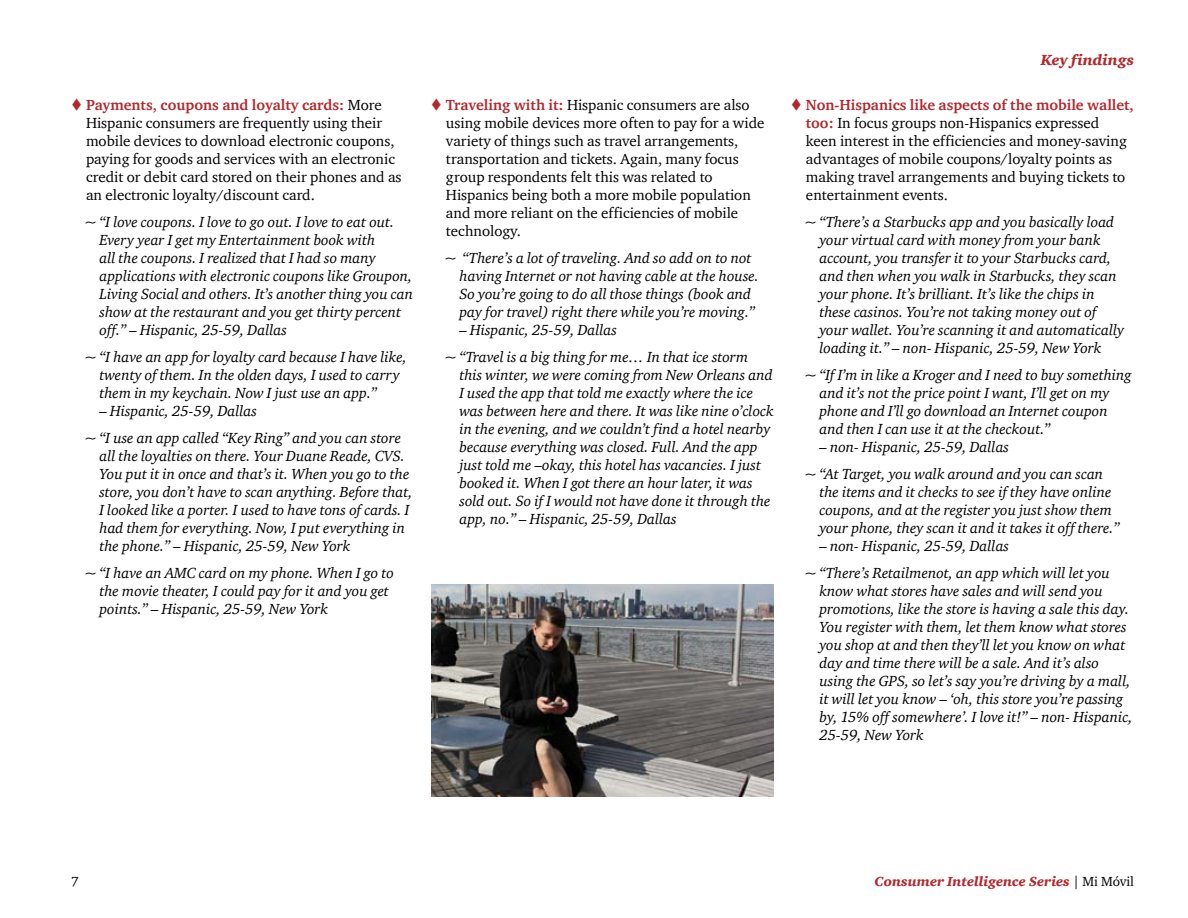
<style>
.page{position:relative;width:1188px;height:918px;background:#fff}
.page>*{position:absolute;margin:0;border:0;box-sizing:border-box;transform-origin:0 0}
.t1{font:italic 15px/18px "ITC Charter Com";color:#000}
.t2{font:15px/18px "ITC Charter Com";color:#000}
.t3{font:italic 900 15px "ITC Charter Com";color:#b3282d}
.t4{font:italic 900 13.5px "ITC Charter Com";color:#b3282d}
.t5{font:13.5px "ITC Charter Com";color:#000}
.s1{font-weight:700;color:#b3282d}
.s2{font-weight:400;font-style:normal;color:#000}
</style>
<div class="page">
<img style="left:431px;top:584px;width:343px;height:212px">
<p class="t2" style="left:86px;top:96px;width:317px"><span class="s1">Payments, coupons and loyalty cards:</span> More Hispanic consumers are frequently using their mobile devices to download electronic coupons, paying for goods and services with an electronic credit or debit card stored on their phones and as an electronic loyalty/discount card.</p>
<p class="t1" style="left:100px;top:213px;width:315px;text-indent:-15px">~ “I love coupons. I love to go out. I love to eat out.<br>Every year I get my Entertainment book with<br>all the coupons. I realized that I had so many applications with electronic coupons like Groupon, Living Social and others. It’s another thing you can show at the restaurant and you get thirty percent off.” – Hispanic, 25-59, Dallas</p>
<p class="t1" style="left:100px;top:348px;width:309px;text-indent:-15px">~ “I have an app for loyalty card because I have like, twenty of them. In the olden days, I used to carry them in my keychain. Now I just use an app.”</p>
<p class="t1" style="left:85px;top:397px;width:318px;line-height:27px;text-indent:15px">– Hispanic, 25-59, Dallas<br>~ “I use an app called “Key Ring” and you can store</p>
<p class="t1" style="left:100px;top:447px;width:315px">all the loyalties on there. Your Duane Reade, CVS.<br>You put it in once and that’s it. When you go to the store, you don’t have to scan anything. Before that, I looked like a porter. I used to have tons of cards. I had them for everything. Now, I put everything in the phone.” – Hispanic, 25-59, New York</p>
<p class="t1" style="left:100px;top:564px;width:296px;text-indent:-15px">~ “I have an AMC card on my phone. When I go to the movie theater, I could pay for it and you get points.” – Hispanic, 25-59, New York</p>
<p class="t2" style="left:446px;top:96px;width:320px"><span class="s1">Traveling with it:</span> Hispanic consumers are also using mobile devices more often to pay for a wide variety of things such as travel arrangements, transportation and tickets. Again, many focus group respondents felt this was related to Hispanics being both a more mobile population and more reliant on the efficiencies of mobile technology.</p>
<p class="t1" style="left:459px;top:249px;width:301px;text-indent:-15px">~ “There’s a lot of traveling. And so add on to not having Internet or not having cable at the house.<br>So you’re going to do all those things (book and pay for travel) right there while you’re moving.”</p>
<p class="t1" style="left:444px;top:316px;width:306px;line-height:27px;text-indent:15px">– Hispanic, 25-59, Dallas<br>~ “Travel is a big thing for me… In that ice storm</p>
<p class="t1" style="left:459px;top:366px;width:316px">this winter, we were coming from New Orleans and I used the app that told me exactly where the ice was between here and there. It was like nine o’clock in the evening, and we couldn’t find a hotel nearby because everything was closed. Full. And the app just told me –okay, this hotel has vacancies. I just booked it. When I got there an hour later, it was sold out. So if I would not have done it through the app, no.” – Hispanic, 25-59, Dallas</p>
<p class="t3" style="left:1041px;top:51px;width:95px">Key findings</p>
<p class="t2" style="left:806px;top:96px;width:329px"><span class="s1">Non-Hispanics like aspects of the mobile wallet, too:</span> In focus groups non-Hispanics expressed<br>keen interest in the efficiencies and money-saving advantages of mobile coupons/loyalty points as making travel arrangements and buying tickets to entertainment events.</p>
<p class="t1" style="left:819px;top:213px;width:306px;text-indent:-15px">~ “There’s a Starbucks app and you basically load your virtual card with money from your bank account, you transfer it to your Starbucks card, and then when you walk in Starbucks, they scan your phone. It’s brilliant. It’s like the chips in these casinos. You’re not taking money out of your wallet. You’re scanning it and automatically loading it.” – non- Hispanic, 25-59, New York</p>
<p class="t1" style="left:819px;top:366px;width:314px;text-indent:-15px">~ “If I’m in like a Kroger and I need to buy something and it’s not the price point I want, I’ll get on my phone and I’ll go download an Internet coupon and then I can use it at the checkout.”</p>
<p class="t1" style="left:804px;top:433px;width:300px;line-height:27px;text-indent:15px">– non- Hispanic, 25-59, Dallas<br>~ “At Target, you walk around and you can scan</p>
<p class="t1" style="left:819px;top:483px;width:302px">the items and it checks to see if they have online coupons, and at the register you just show them your phone, they scan it and it takes it off there.”</p>
<p class="t1" style="left:804px;top:532px;width:307px;line-height:27px;text-indent:15px">– non- Hispanic, 25-59, Dallas<br>~ “There’s Retailmenot, an app which will let you</p>
<p class="t1" style="left:819px;top:582px;width:315px">know what stores have sales and will send you promotions, like the store is having a sale this day.<br>You register with them, let them know what stores you shop at and then they’ll let you know on what day and time there will be a sale. And it’s also using the GPS, so let’s say you’re driving by a mall, it will let you know – ‘oh, this store you’re passing by, 15% off somewhere’. I love it!” – non- Hispanic, 25-59, New York</p>
<p class="t5" style="left:71px;top:874px;width:9px">7</p>
<p class="t4" style="left:875px;top:874px;width:261px">Consumer Intelligence Series <span class="s2">| Mi Móvil</span></p>
</div>
